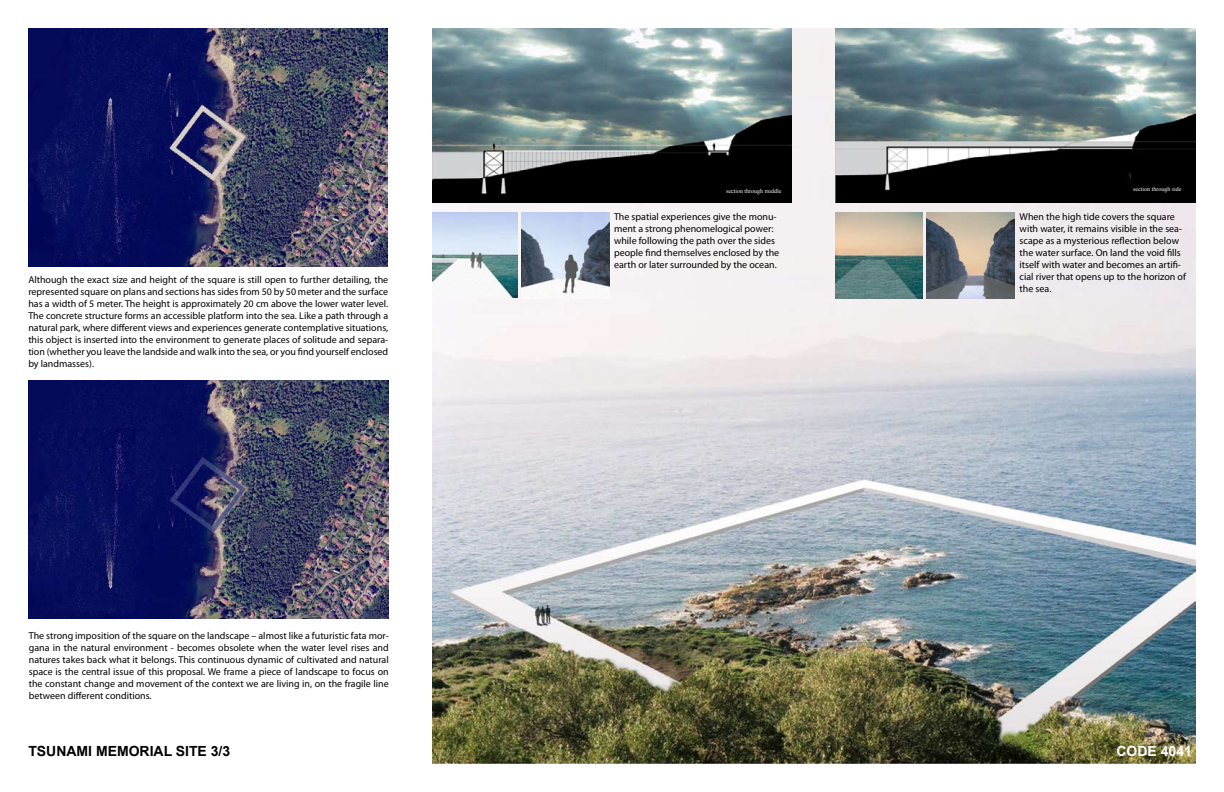
<style>
.page{position:relative;width:1224px;height:792px;background:#fff}
.page>*{position:absolute;margin:0;border:0;box-sizing:border-box;transform-origin:0 0}
.t1{font:700 14px "Arial";color:#000}
.t2{font:700 14px "Arial";color:#fffffd}
.t3{font:10px/12px "Myriad Pro";color:#000;text-align:justify}
.t4{font:6px "Times New Roman";color:#fdfefd}
</style>
<div class="page">
<img style="left:432px;top:28px;width:764px;height:736px">
<img style="left:28px;top:28px;width:360px;height:239px">
<img style="left:28px;top:380px;width:360px;height:238px">
<img style="left:432px;top:28px;width:360px;height:175px">
<img style="left:522px;top:212px;width:87px;height:87px">
<img style="left:432px;top:212px;width:86px;height:85px">
<img style="left:926px;top:212px;width:88px;height:87px">
<img style="left:836px;top:212px;width:87px;height:87px">
<img style="left:836px;top:28px;width:359px;height:175px">
<p class="t3" style="left:28px;top:274px;width:361px">Although the exact size and height of the square is still open to further detailing, the represented square on plans and sections has sides from 50 by 50 meter and the surface has a width of 5 meter. The height is approximately 20 cm above the lower water level.<br>The concrete structure forms an accessible platform into the sea. Like a path through a natural park, where different views and experiences generate contemplative situations, this object is inserted into the environment to generate places of solitude and separa&shy;tion (whether you leave the landside and walk into the sea, or you find yourself enclosed by landmasses).</p>
<p class="t3" style="left:29px;top:629px;width:362px">The strong imposition of the square on the landscape – almost like a futuristic fata mor&shy;gana in the natural environment - becomes obsolete when the water level rises and natures takes back what it belongs. This continuous dynamic of cultivated and natural space is the central issue of this proposal. We frame a piece of landscape to focus on the constant change and movement of the context we are living in, on the fragile line between different conditions.</p>
<p class="t4" style="left:726px;top:187px;width:57px">section through middle</p>
<p class="t3" style="left:614px;top:210px;width:167px;text-align:left">The spatial experiences give the monu&shy;ment a strong phenomelogical power: while following the path over the sides people find themselves enclosed by the earth or later surrounded by the ocean.</p>
<p class="t4" style="left:1133px;top:185px;width:50px">section through side</p>
<p class="t3" style="left:1020px;top:210px;width:168px;text-align:left">When the high tide covers the square with water, it remains visible in the sea&shy;scape as a mysterious reflection below the water surface. On land the void fills itself with water and becomes an artifi&shy;cial river that opens up to the horizon of the sea.</p>
<h1 class="t1" style="left:28px;top:742px;width:203px">TSUNAMI MEMORIAL SITE 3/3</h1>
<h1 class="t2" style="left:1116px;top:742px;width:77px">CODE 4041</h1>
</div>
